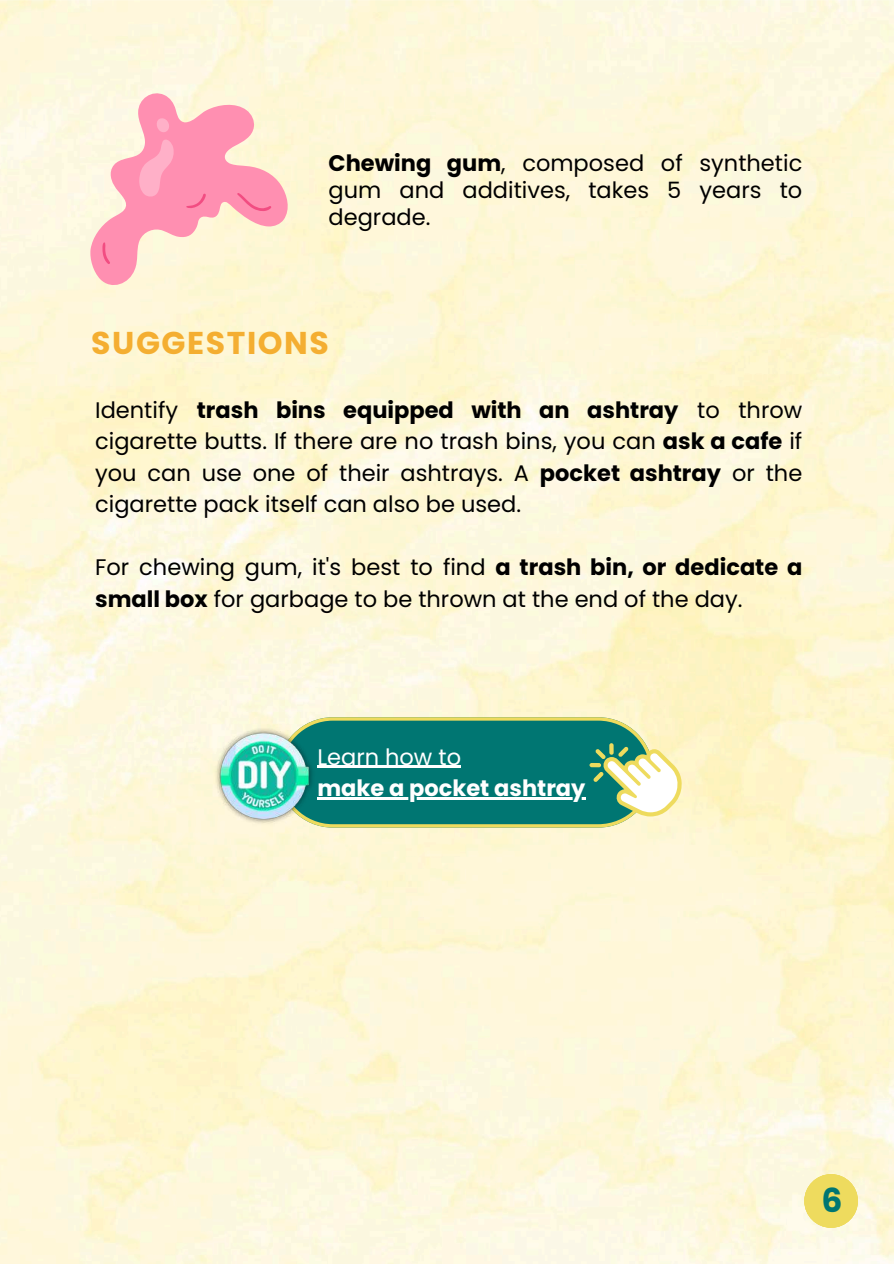
<style>
.page{position:relative;width:894px;height:1264px;background:#fff}
.page>*{position:absolute;margin:0;border:0;box-sizing:border-box;transform-origin:0 0}
.t1{font:700 33px "Poppins";color:#007672}
.t2{font:700 31.5px "Poppins";letter-spacing:.05em;color:#f4ae31}
.t3{font:22.5px/31.5px "Poppins";color:#000;text-align:justify}
.t4{font:700 22.5px "Poppins";color:#fff}
.t5{font:22.5px "Poppins";color:#fff}
.s1{font-weight:700}
</style>
<div class="page">
<img style="left:0;top:0;width:893px;height:1263px">
<svg style="left:89px;top:89px;width:202px;height:202px;background:#fec9c8"></svg>
<div style="left:804px;top:1174px;width:53px;height:53px;background:#eedb5e;border-radius:50%"></div>
<img style="left:212px;top:724px;width:66px;height:103px">
<svg style="left:278px;top:717px;width:403px;height:110px;background:#3d9583"></svg>
<hr style="left:317px;top:765px;width:144px;height:3px;background:#fff">
<hr style="left:317px;top:797px;width:268px;height:2px;background:#fff">
<p class="t3" style="left:328px;top:150px;width:475px;line-height:27px"><span class="s1">Chewing gum</span>, composed of synthetic gum and additives, takes 5 years to degrade.</p>
<h2 class="t2" style="left:91px;top:321px;width:239px">SUGGESTIONS</h2>
<p class="t3" style="left:95px;top:394px;width:708px">Identify <span class="s1">trash bins equipped with an ashtray</span> to throw cigarette butts. If there are no trash bins, you can <span class="s1">ask a cafe</span> if you can use one of their ashtrays. A <span class="s1">pocket ashtray</span> or the cigarette pack itself can also be used.</p>
<p class="t3" style="left:95px;top:552px;width:708px">For chewing gum, it's best to find <span class="s1">a trash bin, or dedicate a small box</span> for garbage to be thrown at the end of the day.</p>
<p class="t5" style="left:317px;top:741px;width:145px">Learn how to</p>
<p class="t4" style="left:317px;top:772px;width:269px">make a pocket ashtray</p>
<h1 class="t1" style="left:821px;top:1176px;width:23px">6</h1>
</div>
